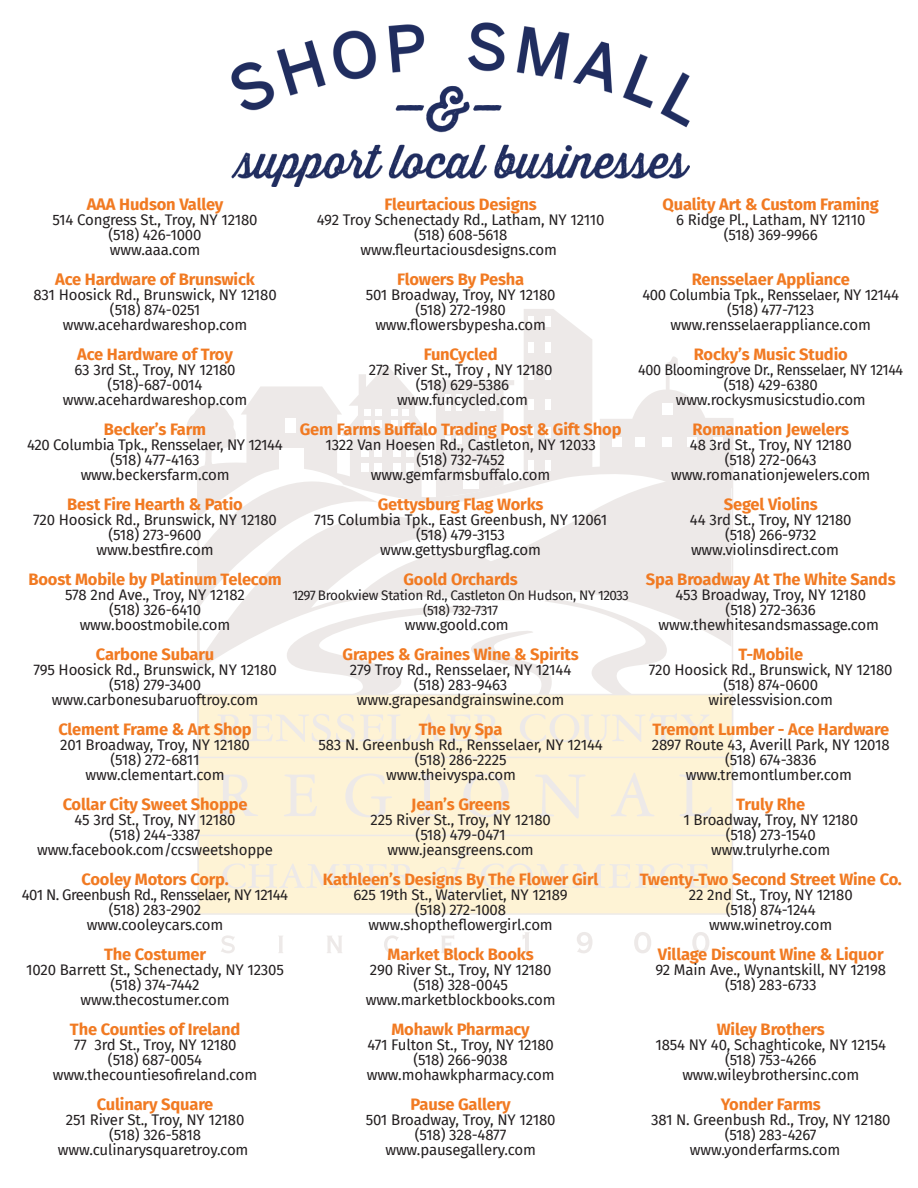
<style>
.page{position:relative;width:918px;height:1188px;background:#fff}
.page>*{position:absolute;margin:0;border:0;box-sizing:border-box;transform-origin:0 0}
.t1{font:700 16.5px "Fira Sans";letter-spacing:-.01em;color:#f17a22}
.t2{font:15px/15px "Fira Sans";letter-spacing:-.01em;color:#231f20;text-align:center}
.t3{font:15px/15px "Fira Sans";letter-spacing:-.01em;color:#231f20;text-align:center;scale:.96 1}
.t4{font:15px/15px "Fira Sans";letter-spacing:-.04em;color:#231f20;text-align:center}
.t5{font:13.5px/15px "Fira Sans";letter-spacing:-.025em;color:#231f20;text-align:center}
</style>
<div class="page">
<div style="left:197px;top:694px;width:536px;height:221px;background:#fef3d5"></div>
<hr style="left:198px;top:757px;width:532px;height:1px;background:#99877d">
<hr style="left:198px;top:835px;width:532px;height:1px;background:#99877d">
<svg style="left:187px;top:309px;width:547px;height:433px"></svg>
<svg style="left:222px;top:864px;width:192px;height:25px"></svg>
<svg style="left:432px;top:852px;width:39px;height:47px"></svg>
<svg style="left:481px;top:864px;width:227px;height:25px"></svg>
<svg style="left:216px;top:775px;width:42px;height:41px"></svg>
<svg style="left:284px;top:775px;width:33px;height:41px"></svg>
<svg style="left:345px;top:774px;width:47px;height:43px"></svg>
<svg style="left:417px;top:775px;width:19px;height:41px"></svg>
<svg style="left:463px;top:774px;width:46px;height:43px"></svg>
<svg style="left:535px;top:775px;width:50px;height:43px"></svg>
<svg style="left:611px;top:773px;width:43px;height:43px"></svg>
<svg style="left:679px;top:775px;width:33px;height:41px"></svg>
<svg style="left:221px;top:935px;width:14px;height:18px"></svg>
<svg style="left:278px;top:936px;width:5px;height:17px"></svg>
<svg style="left:327px;top:936px;width:15px;height:17px"></svg>
<svg style="left:384px;top:935px;width:15px;height:18px"></svg>
<svg style="left:441px;top:935px;width:13px;height:19px"></svg>
<svg style="left:523px;top:932px;width:7px;height:21px"></svg>
<svg style="left:577px;top:932px;width:16px;height:21px"></svg>
<svg style="left:634px;top:932px;width:17px;height:21px"></svg>
<svg style="left:692px;top:932px;width:17px;height:21px"></svg>
<img style="left:231px;top:23px;width:459px;height:164px">
<p class="t1" style="left:384px;top:190px;width:154px">Fleurtacious Designs</p>
<p class="t2" style="left:317px;top:212px;width:289px">492 Troy Schenectady Rd., Latham, NY 12110 (518) 608-5618 www.fleurtaciousdesigns.com</p>
<p class="t1" style="left:397px;top:265px;width:129px">Flowers By Pesha</p>
<p class="t2" style="left:366px;top:287px;width:191px">501 Broadway, Troy, NY 12180 (518) 272-1980 www.flowersbypesha.com</p>
<p class="t1" style="left:424px;top:340px;width:75px">FunCycled</p>
<p class="t2" style="left:369px;top:362px;width:185px">272 River St., Troy , NY 12180 (518) 629-5386 www.funcycled.com</p>
<p class="t1" style="left:300px;top:415px;width:323px">Gem Farms Buffalo Trading Post &amp; Gift Shop</p>
<p class="t2" style="left:325px;top:437px;width:272px">1322 Van Hoesen Rd., Castleton, NY 12033 (518) 732-7452 www.gemfarmsbuffalo.com</p>
<p class="t1" style="left:378px;top:490px;width:167px">Gettysburg Flag Works</p>
<p class="t2" style="left:314px;top:512px;width:295px">715 Columbia Tpk., East Greenbush, NY 12061 (518) 479-3153<br>www.gettysburgflag.com</p>
<p class="t1" style="left:403px;top:565px;width:116px">Goold Orchards</p>
<p class="t5" style="left:292px;top:587px;width:338px">1297 Brookview Station Rd., Castleton On Hudson, NY 12033 (518) 732-7317</p>
<p class="t2" style="left:405px;top:617px;width:105px">www.goold.com</p>
<p class="t1" style="left:343px;top:640px;width:238px">Grapes &amp; Graines Wine &amp; Spirits</p>
<p class="t2" style="left:350px;top:662px;width:223px">279 Troy Rd., Rensselaer, NY 12144 (518) 283-9463 www.grapesandgrainswine.com</p>
<p class="t1" style="left:419px;top:715px;width:85px">The Ivy Spa</p>
<p class="t2" style="left:318px;top:737px;width:286px">583 N. Greenbush Rd., Rensselaer, NY 12144</p>
<p class="t2" style="left:415px;top:752px;width:93px">(518) 286-2225</p>
<p class="t2" style="left:386px;top:767px;width:131px">www.theivyspa.com</p>
<p class="t1" style="left:411px;top:790px;width:100px">Jean’s Greens</p>
<p class="t2" style="left:370px;top:812px;width:182px">225 River St., Troy, NY 12180 (518) 479-0471 www.jeansgreens.com</p>
<p class="t1" style="left:323px;top:865px;width:277px">Kathleen’s Designs By The Flower Girl</p>
<p class="t2" style="left:354px;top:887px;width:216px">625 19th St., Watervliet, NY 12189 (518) 272-1008 www.shoptheflowergirl.com</p>
<p class="t1" style="left:388px;top:940px;width:148px">Market Block Books</p>
<p class="t2" style="left:366px;top:962px;width:191px">290 River St., Troy, NY 12180 (518) 328-0045 www.marketblockbooks.com</p>
<p class="t1" style="left:392px;top:1015px;width:140px">Mohawk Pharmacy</p>
<p class="t2" style="left:367px;top:1037px;width:189px">471 Fulton St., Troy, NY 12180 (518) 266-9038 www.mohawkpharmacy.com</p>
<p class="t1" style="left:411px;top:1090px;width:102px">Pause Gallery</p>
<p class="t2" style="left:366px;top:1112px;width:191px">501 Broadway, Troy, NY 12180 (518) 328-4877 www.pausegallery.com</p>
<p class="t1" style="left:87px;top:190px;width:138px">AAA Hudson Valley</p>
<p class="t2" style="left:53px;top:212px;width:207px">514 Congress St., Troy, NY 12180 (518) 426-1000<br>www.aaa.com</p>
<p class="t1" style="left:55px;top:265px;width:201px">Ace Hardware of Brunswick</p>
<p class="t2" style="left:33px;top:287px;width:245px">831 Hoosick Rd., Brunswick, NY 12180 (518) 874-0251 www.acehardwareshop.com</p>
<p class="t1" style="left:77px;top:340px;width:157px">Ace Hardware of Troy</p>
<p class="t2" style="left:63px;top:362px;width:186px">63 3rd St., Troy, NY 12180 (518)-687-0014 www.acehardwareshop.com</p>
<p class="t1" style="left:104px;top:415px;width:104px">Becker’s Farm</p>
<p class="t2" style="left:27px;top:437px;width:257px">420 Columbia Tpk., Rensselaer, NY 12144 (518) 477-4163<br>www.beckersfarm.com</p>
<p class="t1" style="left:67px;top:490px;width:177px">Best Fire Hearth &amp; Patio</p>
<p class="t2" style="left:33px;top:512px;width:245px">720 Hoosick Rd., Brunswick, NY 12180 (518) 273-9600<br>www.bestfire.com</p>
<p class="t1" style="left:28px;top:565px;width:255px">Boost Mobile by Platinum Telecom</p>
<p class="t2" style="left:65px;top:587px;width:181px">578 2nd Ave., Troy, NY 12182 (518) 326-6410 www.boostmobile.com</p>
<p class="t1" style="left:96px;top:640px;width:120px">Carbone Subaru</p>
<p class="t2" style="left:33px;top:662px;width:245px">795 Hoosick Rd., Brunswick, NY 12180 (518) 279-3400 www.carbonesubaruoftroy.com</p>
<p class="t1" style="left:58px;top:715px;width:195px">Clement Frame &amp; Art Shop</p>
<p class="t2" style="left:60px;top:737px;width:191px">201 Broadway, Troy, NY 12180 (518) 272-6811 www.clementart.com</p>
<p class="t1" style="left:63px;top:790px;width:186px">Collar City Sweet Shoppe</p>
<p class="t2" style="left:37px;top:812px;width:238px">45 3rd St., Troy, NY 12180<br>(518) 244-3387 www.facebook.com/ccsweetshoppe</p>
<p class="t1" style="left:81px;top:865px;width:149px">Cooley Motors Corp.</p>
<p class="t4" style="left:22px;top:887px;width:268px">401 N. Greenbush Rd., Rensselaer, NY 12144 (518) 283-2902<br>www.cooleycars.com</p>
<p class="t1" style="left:104px;top:940px;width:103px">The Costumer</p>
<p class="t2" style="left:26px;top:962px;width:259px">1020 Barrett St., Schenectady, NY 12305 (518) 374-7442<br>www.thecostumer.com</p>
<p class="t1" style="left:70px;top:1015px;width:172px">The Counties of Ireland</p>
<p class="t2" style="left:53px;top:1037px;width:206px">77 3rd St., Troy, NY 12180<br>(518) 687-0054 www.thecountiesofireland.com</p>
<p class="t1" style="left:97px;top:1090px;width:118px">Culinary Square</p>
<p class="t2" style="left:58px;top:1112px;width:192px">251 River St., Troy, NY 12180 (518) 326-5818 www.culinarysquaretroy.com</p>
<p class="t1" style="left:663px;top:190px;width:218px">Quality Art &amp; Custom Framing</p>
<p class="t2" style="left:676px;top:212px;width:191px">6 Ridge Pl., Latham, NY 12110 (518) 369-9966</p>
<p class="t1" style="left:692px;top:265px;width:160px">Rensselaer Appliance</p>
<p class="t2" style="left:642px;top:287px;width:258px">400 Columbia Tpk., Rensselaer, NY 12144 (518) 477-7123 www.rensselaerappliance.com</p>
<p class="t1" style="left:694px;top:340px;width:155px">Rocky’s Music Studio</p>
<p class="t3" style="left:638px;top:362px;width:278px">400 Bloomingrove Dr., Rensselaer, NY 12144 (518) 429-6380 www.rockysmusicstudio.com</p>
<p class="t1" style="left:693px;top:415px;width:158px">Romanation Jewelers</p>
<p class="t2" style="left:671px;top:437px;width:201px">48 3rd St., Troy, NY 12180<br>(518) 272-0643 www.romanationjewelers.com</p>
<p class="t1" style="left:724px;top:490px;width:95px">Segel Violins</p>
<p class="t2" style="left:690px;top:512px;width:163px">44 3rd St., Troy, NY 12180</p>
<p class="t2" style="left:725px;top:527px;width:93px">(518) 266-9732</p>
<p class="t2" style="left:691px;top:542px;width:150px">www.violinsdirect.com</p>
<p class="t1" style="left:646px;top:565px;width:251px">Spa Broadway At The White Sands</p>
<p class="t2" style="left:659px;top:587px;width:222px">453 Broadway, Troy, NY 12180 (518) 272-3636 www.thewhitesandsmassage.com</p>
<p class="t1" style="left:738px;top:640px;width:66px">T-Mobile</p>
<p class="t2" style="left:649px;top:662px;width:245px">720 Hoosick Rd., Brunswick, NY 12180 (518) 874-0600<br>wirelessvision.com</p>
<p class="t1" style="left:652px;top:715px;width:238px">Tremont Lumber - Ace Hardware</p>
<p class="t2" style="left:652px;top:737px;width:239px">2897 Route 43, Averill Park, NY 12018 (518) 674-3836 www.tremontlumber.com</p>
<p class="t1" style="left:736px;top:790px;width:71px">Truly Rhe</p>
<p class="t2" style="left:683px;top:812px;width:176px">1 Broadway, Troy, NY 12180 (518) 273-1540 www.trulyrhe.com</p>
<p class="t1" style="left:640px;top:865px;width:264px">Twenty-Two Second Street Wine Co.</p>
<p class="t2" style="left:689px;top:887px;width:165px">22 2nd St., Troy, NY 12180 (518) 874-1244 www.winetroy.com</p>
<p class="t1" style="left:658px;top:940px;width:227px">Village Discount Wine &amp; Liquor</p>
<p class="t2" style="left:655px;top:962px;width:232px">92 Main Ave., Wynantskill, NY 12198 (518) 283-6733</p>
<p class="t1" style="left:717px;top:1015px;width:110px">Wiley Brothers</p>
<p class="t2" style="left:655px;top:1037px;width:232px">1854 NY 40, Schaghticoke, NY 12154 (518) 753-4266 www.wileybrothersinc.com</p>
<p class="t1" style="left:721px;top:1090px;width:102px">Yonder Farms</p>
<p class="t2" style="left:651px;top:1112px;width:241px">381 N. Greenbush Rd., Troy, NY 12180</p>
<p class="t2" style="left:725px;top:1127px;width:93px">(518) 283-4267</p>
<p class="t2" style="left:690px;top:1142px;width:152px">www.yonderfarms.com</p>
</div>
